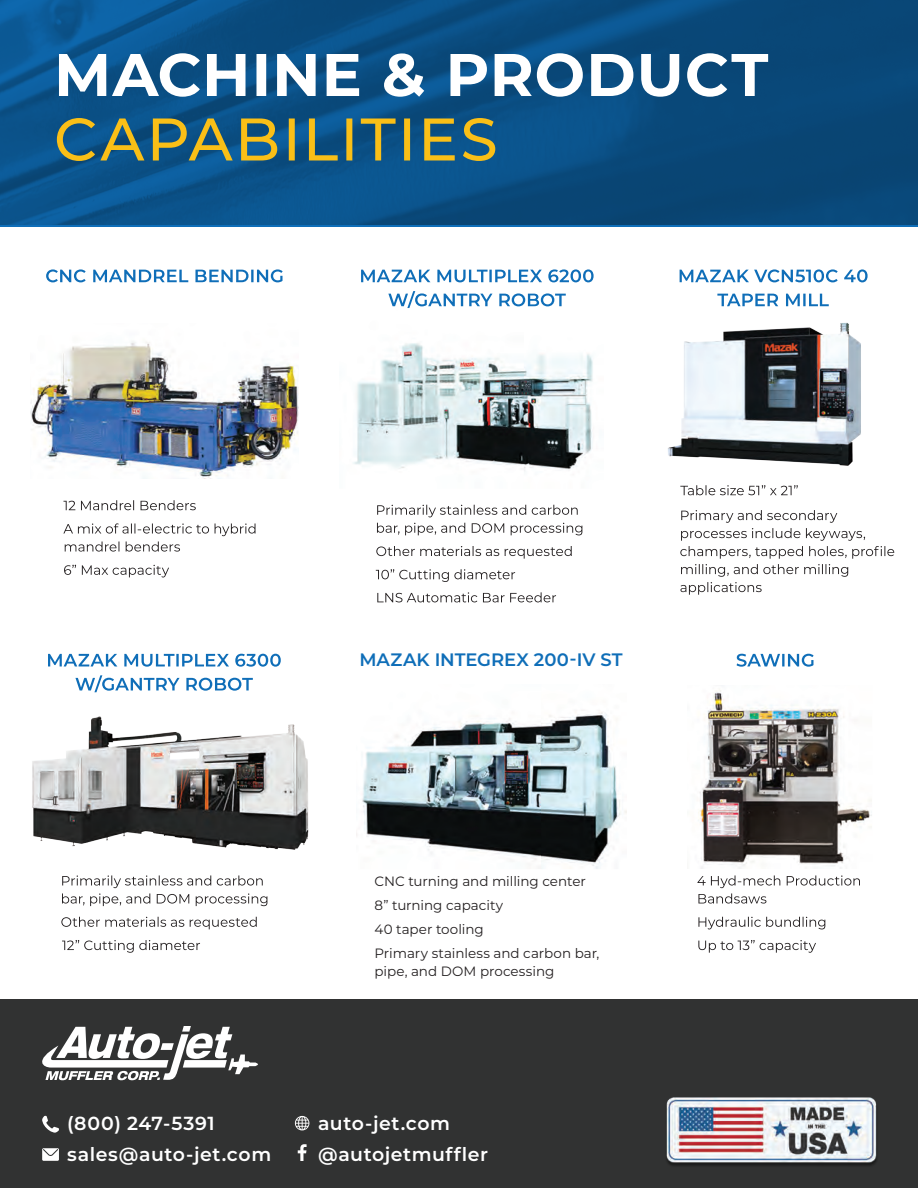
<style>
.page{position:relative;width:918px;height:1188px;background:#fff}
.page>*{position:absolute;margin:0;border:0;box-sizing:border-box;transform-origin:0 0}
.t1{font:600 18.9px/31px "Montserrat";letter-spacing:.03em;color:#fff}
.t2{font:600 18px "Montserrat";color:#0f6eb8}
.t3{font:13.5px/24.3px "Montserrat";color:#231f20}
</style>
<div class="page">
<svg style="left:0;top:0;width:918px;height:227px;background:#0a4e83"></svg>
<svg style="left:57px;top:118px;width:438px;height:43px;background:#537365"></svg>
<svg style="left:59px;top:53px;width:709px;height:44px"></svg>
<div style="left:0;top:999px;width:918px;height:189px;background:#313232"></div>
<img style="left:30px;top:342px;width:269px;height:136px">
<svg style="left:64px;top:565px;width:105px;height:12px"></svg>
<svg style="left:65px;top:542px;width:115px;height:10px"></svg>
<svg style="left:63px;top:523px;width:193px;height:13px"></svg>
<svg style="left:63px;top:500px;width:133px;height:10px"></svg>
<svg style="left:46px;top:269px;width:237px;height:13px"></svg>
<svg style="left:42px;top:1026px;width:216px;height:54px"></svg>
<img style="left:698px;top:690px;width:174px;height:178px">
<svg style="left:698px;top:940px;width:118px;height:13px"></svg>
<svg style="left:698px;top:917px;width:127px;height:12px"></svg>
<svg style="left:697px;top:875px;width:163px;height:29px"></svg>
<svg style="left:737px;top:654px;width:77px;height:13px"></svg>
<svg style="left:42px;top:1148px;width:17px;height:13px"></svg>
<svg style="left:42px;top:1116px;width:17px;height:17px"></svg>
<svg style="left:295px;top:1116px;width:14px;height:14px"></svg>
<svg style="left:298px;top:1144px;width:9px;height:17px"></svg>
<img style="left:353px;top:343px;width:240px;height:128px">
<svg style="left:376px;top:569px;width:139px;height:13px"></svg>
<svg style="left:376px;top:546px;width:196px;height:13px"></svg>
<svg style="left:377px;top:523px;width:205px;height:12px"></svg>
<svg style="left:377px;top:505px;width:201px;height:12px"></svg>
<svg style="left:388px;top:291px;width:178px;height:17px"></svg>
<svg style="left:361px;top:269px;width:233px;height:13px"></svg>
<svg style="left:377px;top:592px;width:179px;height:10px"></svg>
<img style="left:666px;top:1098px;width:211px;height:68px">
<img style="left:668px;top:322px;width:193px;height:144px">
<svg style="left:680px;top:485px;width:118px;height:10px"></svg>
<svg style="left:717px;top:294px;width:112px;height:12px"></svg>
<svg style="left:680px;top:269px;width:188px;height:13px"></svg>
<svg style="left:680px;top:510px;width:214px;height:85px"></svg>
<svg style="left:62px;top:940px;width:138px;height:13px"></svg>
<svg style="left:61px;top:917px;width:196px;height:12px"></svg>
<svg style="left:62px;top:877px;width:205px;height:29px"></svg>
<svg style="left:75px;top:675px;width:178px;height:17px"></svg>
<svg style="left:48px;top:654px;width:233px;height:13px"></svg>
<img style="left:32px;top:716px;width:277px;height:161px">
<img style="left:356px;top:710px;width:270px;height:159px">
<h2 class="t2" style="left:359px;top:647px;width:265px">MAZAK INTEGREX 200-IV ST</h2>
<p class="t3" style="left:374px;top:868px;width:226px">CNC turning and milling center<br>8” turning capacity<br>40 taper tooling<br>Primary stainless and carbon bar,</p>
<p class="t3" style="left:374px;top:959px;width:181px">pipe, and DOM processing</p>
<h1 class="t1" style="left:67px;top:1107px;width:206px">(800) 247-5391 sales@auto-jet.com</h1>
<h1 class="t1" style="left:318px;top:1107px;width:172px">auto-jet.com @autojetmuffler</h1>
</div>
